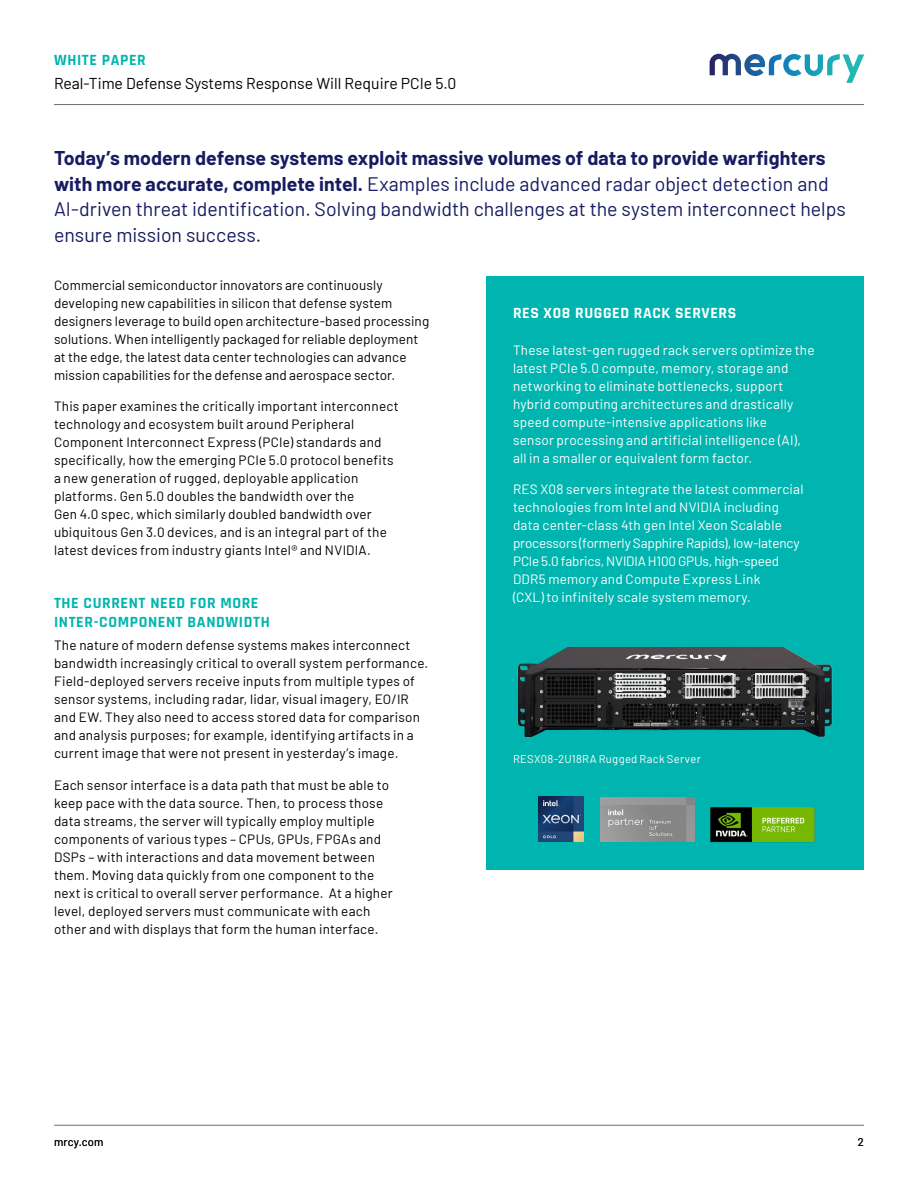
<style>
.page{position:relative;width:918px;height:1188px;background:#fff}
.page>*{position:absolute;margin:0;border:0;box-sizing:border-box;transform-origin:0 0}
.t1{font:19.5px/25.5px "Barlow";color:#171b60}
.t2{font:700 15.75px/18.8px "Rajdhani";letter-spacing:.04em;color:#00b5af}
.t3{font:15.75px "Barlow";color:#000}
.t4{font:700 15.75px "Rajdhani";letter-spacing:.04em;color:#fff}
.t5{font:13.5px/18px "Barlow";letter-spacing:.015em;color:#000}
.t6{font:13.5px/18px "Barlow";letter-spacing:.015em;color:#fff}
.t7{font:11.25px "Barlow";letter-spacing:.025em;color:#fff}
.t8{font:11.25px "Barlow";letter-spacing:.015em;color:#000}
.s1{font-weight:700}
</style>
<div class="page">
<hr style="left:54px;top:1125px;width:810px;height:1px;background:#6d6e71">
<hr style="left:54px;top:104px;width:810px;height:1px;background:#6d6e71">
<svg style="left:710px;top:54px;width:154px;height:29px"></svg>
<div style="left:486px;top:276px;width:378px;height:594px;background:#00b5af"></div>
<img style="left:518px;top:647px;width:314px;height:90px">
<img style="left:538px;top:796px;width:46px;height:46px">
<img style="left:600px;top:797px;width:94px;height:45px">
<img style="left:710px;top:807px;width:105px;height:36px">
<p class="t2" style="left:54px;top:51px;width:93px">WHITE PAPER</p>
<p class="t3" style="left:54px;top:72px;width:404px">Real-Time Defense Systems Response Will Require PCIe 5.0</p>
<p class="t1" style="left:54px;top:144px;width:793px"><span class="s1">Today’s modern defense systems exploit massive volumes of data to provide warfighters with more accurate, complete intel.</span> Examples include advanced radar object detection and AI-driven threat identification. Solving bandwidth challenges at the system interconnect helps ensure mission success.</p>
<p class="t5" style="left:54px;top:275px;width:377px">Commercial semiconductor innovators are continuously developing new capabilities in silicon that defense system designers leverage to build open architecture-based processing solutions. When intelligently packaged for reliable deployment at the edge, the latest data center technologies can advance mission capabilities for the defense and aerospace sector.</p>
<p class="t5" style="left:54px;top:397px;width:346px">This paper examines the critically important interconnect technology and ecosystem built around Peripheral Component Interconnect Express (PCIe) standards and specifically, how the emerging PCIe 5.0 protocol benefits a new generation of rugged, deployable application platforms. Gen 5.0 doubles the bandwidth over the<br>Gen 4.0 spec, which similarly doubled bandwidth over ubiquitous Gen 3.0 devices, and is an integral part of the latest devices from industry giants Intel® and NVIDIA.</p>
<p class="t2" style="left:54px;top:594px;width:217px">THE CURRENT NEED FOR MORE<br>INTER-COMPONENT BANDWIDTH</p>
<p class="t5" style="left:54px;top:635px;width:376px">The nature of modern defense systems makes interconnect bandwidth increasingly critical to overall system performance.<br>Field-deployed servers receive inputs from multiple types of sensor systems, including radar, lidar, visual imagery, EO/IR and EW. They also need to access stored data for comparison and analysis purposes; for example, identifying artifacts in a current image that were not present in yesterday’s image.</p>
<p class="t5" style="left:54px;top:775px;width:340px">Each sensor interface is a data path that must be able to keep pace with the data source. Then, to process those data streams, the server will typically employ multiple components of various types – CPUs, GPUs, FPGAs and DSPs – with interactions and data movement between them. Moving data quickly from one component to the next is critical to overall server performance. At a higher level, deployed servers must communicate with each other and with displays that form the human interface.</p>
<p class="t4" style="left:513px;top:303px;width:225px">RES X08 RUGGED RACK SERVERS</p>
<p class="t6" style="left:513px;top:340px;width:303px">These latest-gen rugged rack servers optimize the latest PCIe 5.0 compute, memory, storage and networking to eliminate bottlenecks, support hybrid computing architectures and drastically speed compute-intensive applications like<br>sensor processing and artificial intelligence (AI), all in a smaller or equivalent form factor.</p>
<p class="t6" style="left:513px;top:479px;width:292px">RES X08 servers integrate the latest commercial technologies from Intel and NVIDIA including data center-class 4th gen Intel Xeon Scalable processors (formerly Sapphire Rapids), low-latency PCIe 5.0 fabrics, NVIDIA H100 GPUs, high-speed DDR5 memory and Compute Express Link<br>(CXL) to infinitely scale system memory.</p>
<p class="t7" style="left:513px;top:751px;width:189px">RESX08-2U18RA Rugged Rack Server</p>
<p class="t8" style="left:54px;top:1134px;width:51px">mrcy.com</p>
<p class="t8" style="left:858px;top:1134px;width:8px">2</p>
</div>
